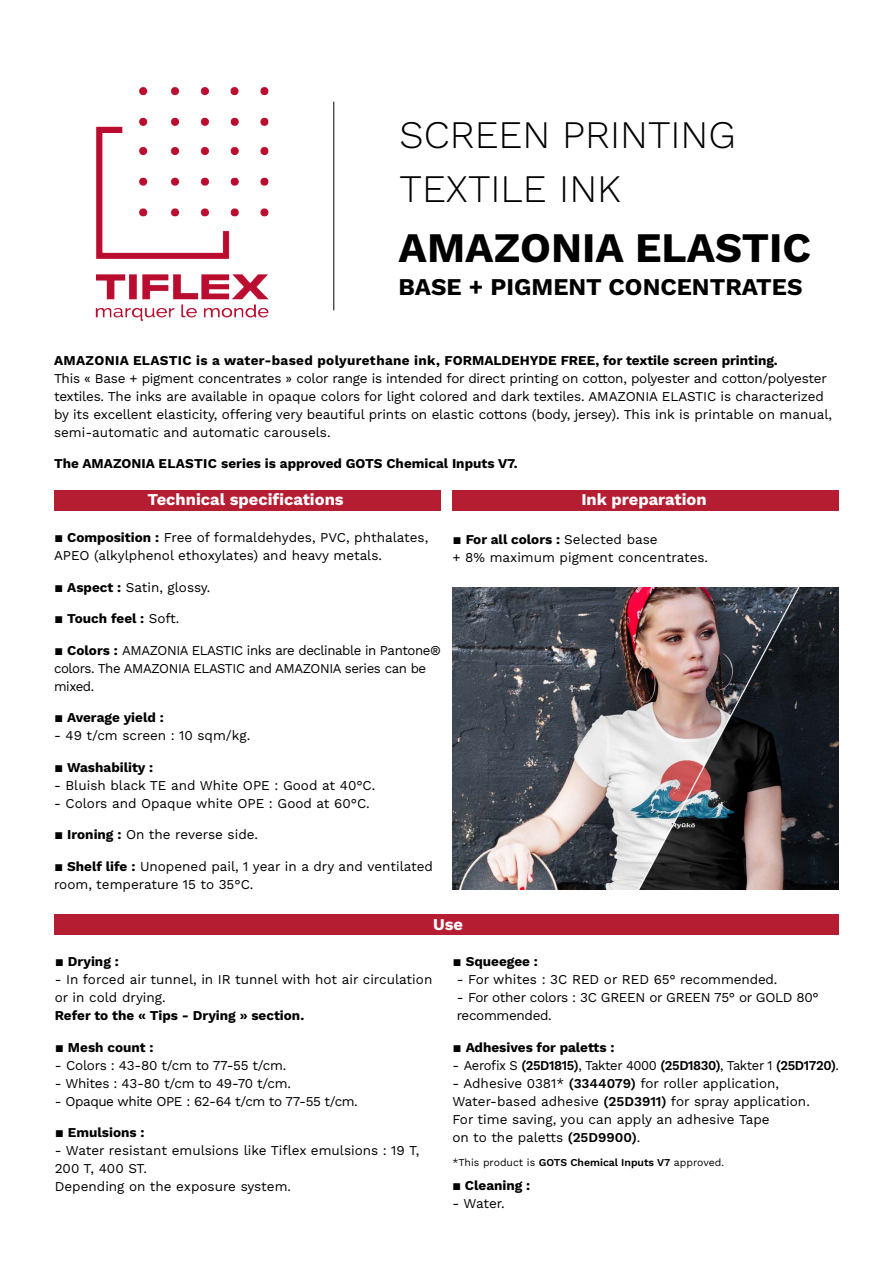
<style>
.page{position:relative;width:893px;height:1263px;background:#fff}
.page>*{position:absolute;margin:0;border:0;box-sizing:border-box;transform-origin:0 0}
.t1{font:700 42px "Work Sans";color:#000}
.t2{font:300 39px/54.8px "Work Sans";color:#000}
.t3{font:700 24px "Work Sans";color:#000}
.t4{font:700 16.5px "Work Sans";color:#fff}
.t5{font:13.5px/18px "Work Sans";letter-spacing:-.01em;color:#000}
.t6{font:700 13.5px "Work Sans";color:#000}
.t7{font:13.5px/18px "Work Sans";letter-spacing:-.03em;color:#000}
.t8{font:10.5px "Work Sans";color:#000}
.s1{font-weight:700}
.s2{font-weight:400}
.s3{font-weight:600}
</style>
<div class="page">
<div style="left:54px;top:914px;width:785px;height:21px;background:#b51d33"></div>
<hr style="left:333px;top:102px;width:1px;height:208px;background:#000">
<img style="left:95px;top:86px;width:174px;height:235px">
<div style="left:54px;top:490px;width:387px;height:20px;background:#b51d33"></div>
<div style="left:452px;top:490px;width:387px;height:20px;background:#b51d33"></div>
<img style="left:452px;top:587px;width:387px;height:302px">
<h2 class="t2" style="left:400px;top:105px;width:338px">SCREEN PRINTING<br>TEXTILE INK</h2>
<h1 class="t1" style="left:399px;top:216px;width:414px">AMAZONIA ELASTIC</h1>
<h3 class="t3" style="left:399px;top:268px;width:405px">BASE + PIGMENT CONCENTRATES</h3>
<p class="t6" style="left:54px;top:350px;width:725px">AMAZONIA ELASTIC is a water-based polyurethane ink, FORMALDEHYDE FREE, for textile screen printing.</p>
<p class="t5" style="left:54px;top:369px;width:780px">This « Base + pigment concentrates » color range is intended for direct printing on cotton, polyester and cotton/polyester textiles. The inks are available in opaque colors for light colored and dark textiles. AMAZONIA ELASTIC is characterized by its excellent elasticity, offering very beautiful prints on elastic cottons (body, jersey). This ink is printable on manual, semi-automatic and automatic carousels.</p>
<p class="t6" style="left:54px;top:454px;width:465px">The AMAZONIA ELASTIC series is approved GOTS Chemical Inputs V7.</p>
<p class="t4" style="left:147px;top:486px;width:198px">Technical specifications</p>
<p class="t4" style="left:581px;top:486px;width:127px">Ink preparation</p>
<p class="t5" style="left:54px;top:528px;width:376px">▪ <span class="s1">Composition :</span> Free of formaldehydes, PVC, phthalates,<br>APEO (alkylphenol ethoxylates) and heavy metals.</p>
<p class="t5" style="left:54px;top:577px;width:158px">▪ <span class="s1">Aspect :</span> Satin, glossy.</p>
<p class="t6" style="left:54px;top:608px;width:127px"><span class="s2">▪</span> Touch feel : <span class="s2">Soft.</span></p>
<p class="t7" style="left:54px;top:640px;width:388px">▪ <span class="s1">Colors :</span> AMAZONIA ELASTIC inks are declinable in Pantone® colors. The AMAZONIA ELASTIC and AMAZONIA series can be mixed.</p>
<p class="t6" style="left:54px;top:707px;width:111px"><span class="s2">▪</span> Average yield :</p>
<p class="t5" style="left:54px;top:726px;width:198px">- 49 t/cm screen : 10 sqm/kg.</p>
<p class="t6" style="left:54px;top:757px;width:101px"><span class="s2">▪</span> Washability :</p>
<p class="t5" style="left:54px;top:775px;width:323px">- Bluish black TE and White OPE : Good at 40°C.</p>
<p class="t5" style="left:54px;top:793px;width:317px">- Colors and Opaque white OPE : Good at 60°C.</p>
<p class="t5" style="left:54px;top:825px;width:206px">▪ <span class="s1">Ironing :</span> On the reverse side.</p>
<p class="t5" style="left:54px;top:856px;width:381px">▪ <span class="s1">Shelf life :</span> Unopened pail, 1 year in a dry and ventilated room, temperature 15 to 35°C.</p>
<p class="t5" style="left:452px;top:529px;width:257px">▪ <span class="s1">For all colors :</span> Selected base<br>+ 8% maximum pigment concentrates.</p>
<p class="t4" style="left:433px;top:912px;width:31px">Use</p>
<p class="t6" style="left:55px;top:951px;width:66px"><span class="s2">▪</span> Drying :</p>
<p class="t5" style="left:55px;top:970px;width:379px">- In forced air tunnel, in IR tunnel with hot air circulation or in cold drying.</p>
<p class="t6" style="left:55px;top:1005px;width:251px">Refer to the « Tips - Drying » section.</p>
<p class="t6" style="left:55px;top:1037px;width:100px"><span class="s2">▪</span> Mesh count :</p>
<p class="t5" style="left:55px;top:1056px;width:233px">- Colors : 43-80 t/cm to 77-55 t/cm.</p>
<p class="t5" style="left:55px;top:1074px;width:238px">- Whites : 43-80 t/cm to 49-70 t/cm.</p>
<p class="t7" style="left:55px;top:1092px;width:305px">- Opaque white OPE : 62-64 t/cm to 77-55 t/cm.</p>
<p class="t6" style="left:55px;top:1122px;width:91px"><span class="s2">▪</span> Emulsions :</p>
<p class="t5" style="left:55px;top:1141px;width:366px">- Water resistant emulsions like Tiflex emulsions : 19 T,<br>200 T, 400 ST.<br>Depending on the exposure system.</p>
<p class="t6" style="left:452px;top:951px;width:87px"><span class="s2">▪</span> Squeegee :</p>
<p class="t5" style="left:457px;top:970px;width:322px">- For whites : 3C RED or RED 65° recommended.</p>
<p class="t5" style="left:457px;top:988px;width:364px">- For other colors : 3C GREEN or GREEN 75° or GOLD 80° recommended.</p>
<p class="t6" style="left:452px;top:1037px;width:164px"><span class="s2">▪</span> Adhesives for paletts :</p>
<p class="t7" style="left:452px;top:1056px;width:388px">- Aerofix S <span class="s3">(25D1815)</span>, Takter 4000 <span class="s3">(25D1830)</span>, Takter 1 <span class="s3">(25D1720)</span>.</p>
<p class="t5" style="left:452px;top:1074px;width:359px">- Adhesive 0381* <span class="s3">(3344079)</span> for roller application, Water-based adhesive <span class="s3">(25D3911)</span> for spray application.<br>For time saving, you can apply an adhesive Tape<br>on to the paletts <span class="s3">(25D9900)</span>.</p>
<p class="t8" style="left:452px;top:1154px;width:273px">*This product is <span class="s3">GOTS Chemical Inputs V7</span> approved.</p>
<p class="t6" style="left:452px;top:1175px;width:79px">▪ Cleaning :</p>
<p class="t5" style="left:452px;top:1194px;width:54px">- Water.</p>
</div>
